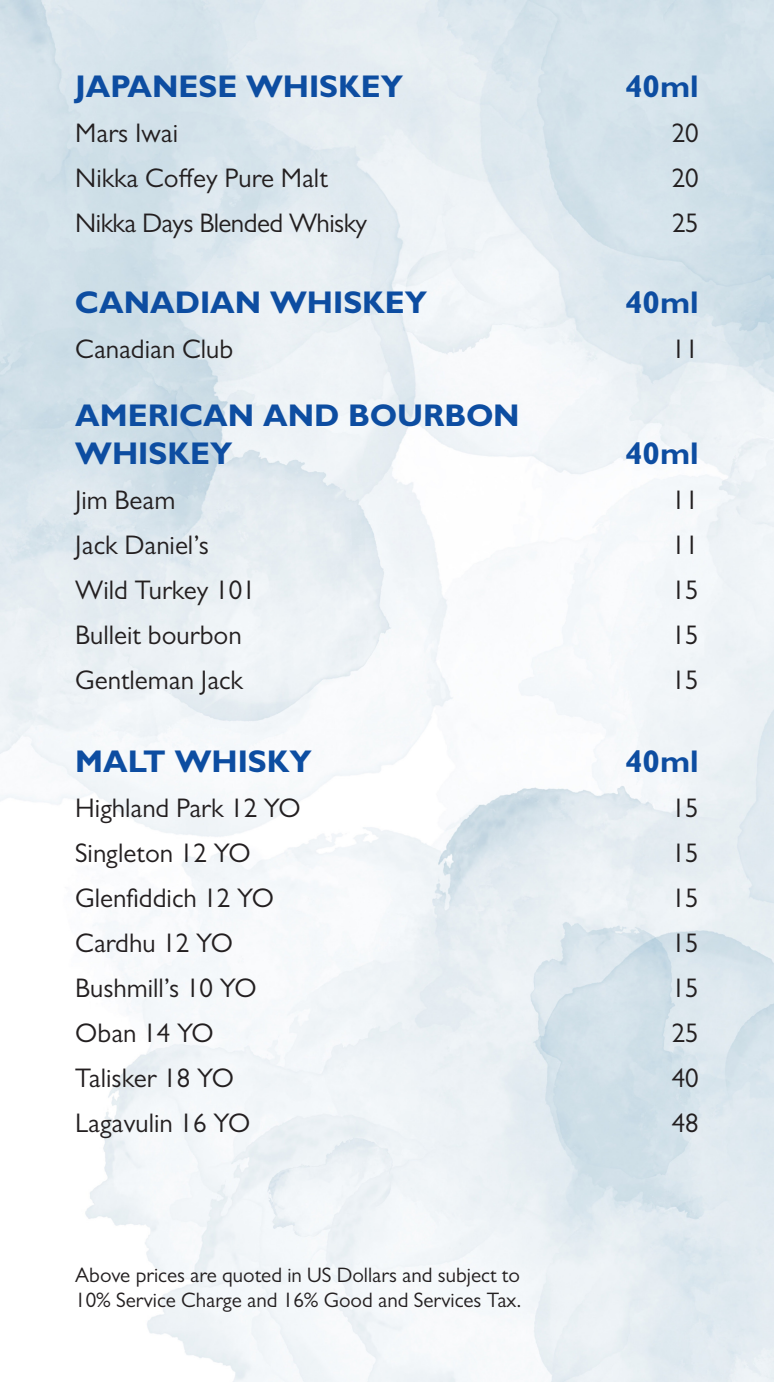
<style>
.page{position:relative;width:774px;height:1382px;background:#fff}
.page>*{position:absolute;margin:0;border:0;box-sizing:border-box;transform-origin:0 0}
.t1{font:700 31.5px "Gill Sans";color:#0d4da1}
.t2{font:27px "Gill Sans";color:#231f20}
.t3{font:27px "Gill Sans";letter-spacing:-.02em;color:#231f20}
.t4{font:21px "Gill Sans";color:#231f20}
</style>
<div class="page">
<p class="t1" style="left:75px;top:67px;width:329px">JAPANESE WHISKEY</p>
<p class="t1" style="left:625px;top:67px;width:75px">40ml</p>
<p class="t2" style="left:75px;top:117px;width:104px">Mars Iwai</p>
<p class="t2" style="left:672px;top:117px;width:28px">20</p>
<p class="t2" style="left:75px;top:162px;width:254px">Nikka Coffey Pure Malt</p>
<p class="t2" style="left:672px;top:162px;width:28px">20</p>
<p class="t3" style="left:75px;top:207px;width:294px">Nikka Days Blended Whisky</p>
<p class="t2" style="left:672px;top:207px;width:28px">25</p>
<p class="t1" style="left:75px;top:283px;width:353px">CANADIAN WHISKEY</p>
<p class="t1" style="left:625px;top:283px;width:75px">40ml</p>
<p class="t2" style="left:75px;top:333px;width:160px">Canadian Club</p>
<p class="t2" style="left:672px;top:333px;width:28px">11</p>
<p class="t1" style="left:75px;top:396px;width:446px">AMERICAN AND BOURBON</p>
<p class="t1" style="left:75px;top:434px;width:159px">WHISKEY</p>
<p class="t1" style="left:625px;top:434px;width:75px">40ml</p>
<p class="t2" style="left:75px;top:484px;width:101px">Jim Beam</p>
<p class="t2" style="left:672px;top:484px;width:28px">11</p>
<p class="t2" style="left:75px;top:529px;width:135px">Jack Daniel’s</p>
<p class="t2" style="left:672px;top:529px;width:28px">11</p>
<p class="t2" style="left:75px;top:574px;width:182px">Wild Turkey 101</p>
<p class="t2" style="left:672px;top:574px;width:28px">15</p>
<p class="t2" style="left:75px;top:619px;width:168px">Bulleit bourbon</p>
<p class="t2" style="left:672px;top:619px;width:28px">15</p>
<p class="t2" style="left:75px;top:664px;width:169px">Gentleman Jack</p>
<p class="t2" style="left:672px;top:664px;width:28px">15</p>
<p class="t1" style="left:75px;top:742px;width:238px">MALT WHISKY</p>
<p class="t1" style="left:625px;top:742px;width:75px">40ml</p>
<p class="t2" style="left:75px;top:792px;width:227px">Highland Park 12 YO</p>
<p class="t2" style="left:672px;top:792px;width:28px">15</p>
<p class="t2" style="left:75px;top:837px;width:177px">Singleton 12 YO</p>
<p class="t2" style="left:672px;top:837px;width:28px">15</p>
<p class="t2" style="left:75px;top:882px;width:200px">Glenfiddich 12 YO</p>
<p class="t2" style="left:672px;top:882px;width:28px">15</p>
<p class="t2" style="left:75px;top:927px;width:159px">Cardhu 12 YO</p>
<p class="t2" style="left:672px;top:927px;width:28px">15</p>
<p class="t2" style="left:75px;top:972px;width:183px">Bushmill’s 10 YO</p>
<p class="t2" style="left:672px;top:972px;width:28px">15</p>
<p class="t2" style="left:75px;top:1017px;width:140px">Oban 14 YO</p>
<p class="t2" style="left:672px;top:1017px;width:28px">25</p>
<p class="t2" style="left:75px;top:1062px;width:160px">Talisker 18 YO</p>
<p class="t2" style="left:672px;top:1062px;width:28px">40</p>
<p class="t2" style="left:75px;top:1107px;width:176px">Lagavulin 16 YO</p>
<p class="t2" style="left:672px;top:1107px;width:28px">48</p>
<p class="t4" style="left:75px;top:1262px;width:446px">Above prices are quoted in US Dollars and subject to</p>
<p class="t4" style="left:75px;top:1287px;width:448px">10% Service Charge and 16% Good and Services Tax.</p>
</div>
